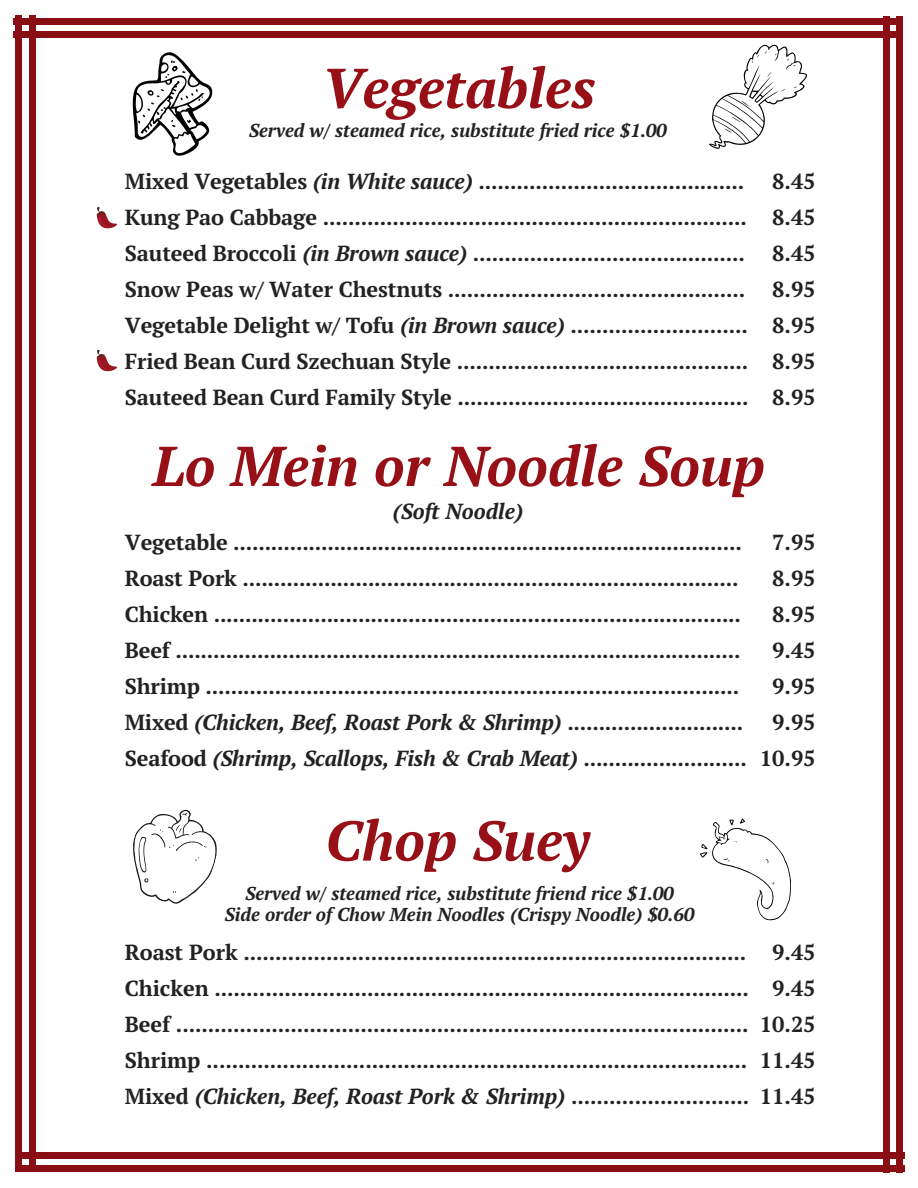
<style>
.page{position:relative;width:918px;height:1188px;background:#fff}
.page>*{position:absolute;margin:0;border:0;box-sizing:border-box;transform-origin:0 0}
.t1{font:italic 700 55.95px "PT Serif";color:#971017}
.t2{font:700 21.75px/36px "PT Serif";letter-spacing:-.005em;color:#222}
.t3{font:italic 700 21.75px "PT Serif";color:#222}
.t4{font:italic 700 18.75px/21.3px "PT Serif";color:#222;text-align:center}
.s1{font-style:italic}
</style>
<div class="page">
<div style="left:14px;top:18px;width:889px;height:6px;background:#8a0f15"></div>
<div style="left:14px;top:31px;width:889px;height:7px;background:#8a0f15"></div>
<div style="left:16px;top:15px;width:6px;height:1157px;background:#8a0f15"></div>
<div style="left:29px;top:15px;width:6px;height:1157px;background:#8a0f15"></div>
<div style="left:883px;top:16px;width:7px;height:1157px;background:#8a0f15"></div>
<div style="left:896px;top:16px;width:7px;height:1157px;background:#8a0f15"></div>
<div style="left:15px;top:1152px;width:889px;height:6px;background:#8a0f15"></div>
<div style="left:15px;top:1165px;width:889px;height:7px;background:#8a0f15"></div>
<svg style="left:97px;top:207px;width:20px;height:21px"></svg>
<svg style="left:97px;top:350px;width:20px;height:21px"></svg>
<svg style="left:709px;top:44px;width:98px;height:105px"></svg>
<svg style="left:132px;top:52px;width:81px;height:104px"></svg>
<svg style="left:700px;top:818px;width:91px;height:103px"></svg>
<svg style="left:133px;top:809px;width:84px;height:95px"></svg>
<h1 class="t1" style="left:322px;top:50px;width:275px">Vegetables</h1>
<p class="t4" style="left:249px;top:119px;width:420px">Served w/ steamed rice, substitute fried rice $1.00</p>
<p class="t2" style="left:125px;top:163px;width:625px">Mixed Vegetables <span class="s1">(in White sauce)</span> ..........................................<br>Kung Pao Cabbage ...................................................................<br>Sauteed Broccoli <span class="s1">(in Brown sauce)</span> ...........................................<br>Snow Peas w/ Water Chestnuts ...............................................<br>Vegetable Delight w/ Tofu <span class="s1">(in Brown sauce)</span> ............................<br>Fried Bean Curd Szechuan Style ..............................................<br>Sauteed Bean Curd Family Style ..............................................</p>
<p class="t2" style="left:772px;top:163px;width:45px;text-align:justify">8.45<br>8.45<br>8.45<br>8.95<br>8.95<br>8.95<br>8.95</p>
<h1 class="t1" style="left:152px;top:428px;width:614px">Lo Mein or Noodle Soup</h1>
<p class="t2" style="left:125px;top:524px;width:623px">Vegetable .................................................................................<br>Roast Pork ...............................................................................<br>Chicken ....................................................................................<br>Beef ..........................................................................................<br>Shrimp .....................................................................................<br>Mixed <span class="s1">(Chicken, Beef, Roast Pork &amp; Shrimp)</span> ............................<br>Seafood <span class="s1">(Shrimp, Scallops, Fish &amp; Crab Meat)</span> ..........................</p>
<p class="t2" style="left:760px;top:524px;width:57px;text-align:center">7.95<br>8.95<br>8.95<br>9.45<br>9.95<br>9.95<br>10.95</p>
<p class="t3" style="left:393px;top:496px;width:132px">(Soft Noodle)</p>
<h1 class="t1" style="left:325px;top:803px;width:266px">Chop Suey</h1>
<p class="t4" style="left:225px;top:882px;width:472px">Served w/ steamed rice, substitute friend rice $1.00<br>Side order of Chow Mein Noodles (Crispy Noodle) $0.60</p>
<p class="t2" style="left:125px;top:934px;width:626px">Roast Pork ...............................................................................<br>Chicken ....................................................................................<br>Beef ..........................................................................................<br>Shrimp .....................................................................................<br>Mixed <span class="s1">(Chicken, Beef, Roast Pork &amp; Shrimp)</span> ............................</p>
<p class="t2" style="left:760px;top:934px;width:57px;text-align:center">9.45<br>9.45<br>10.25<br>11.45<br>11.45</p>
</div>
